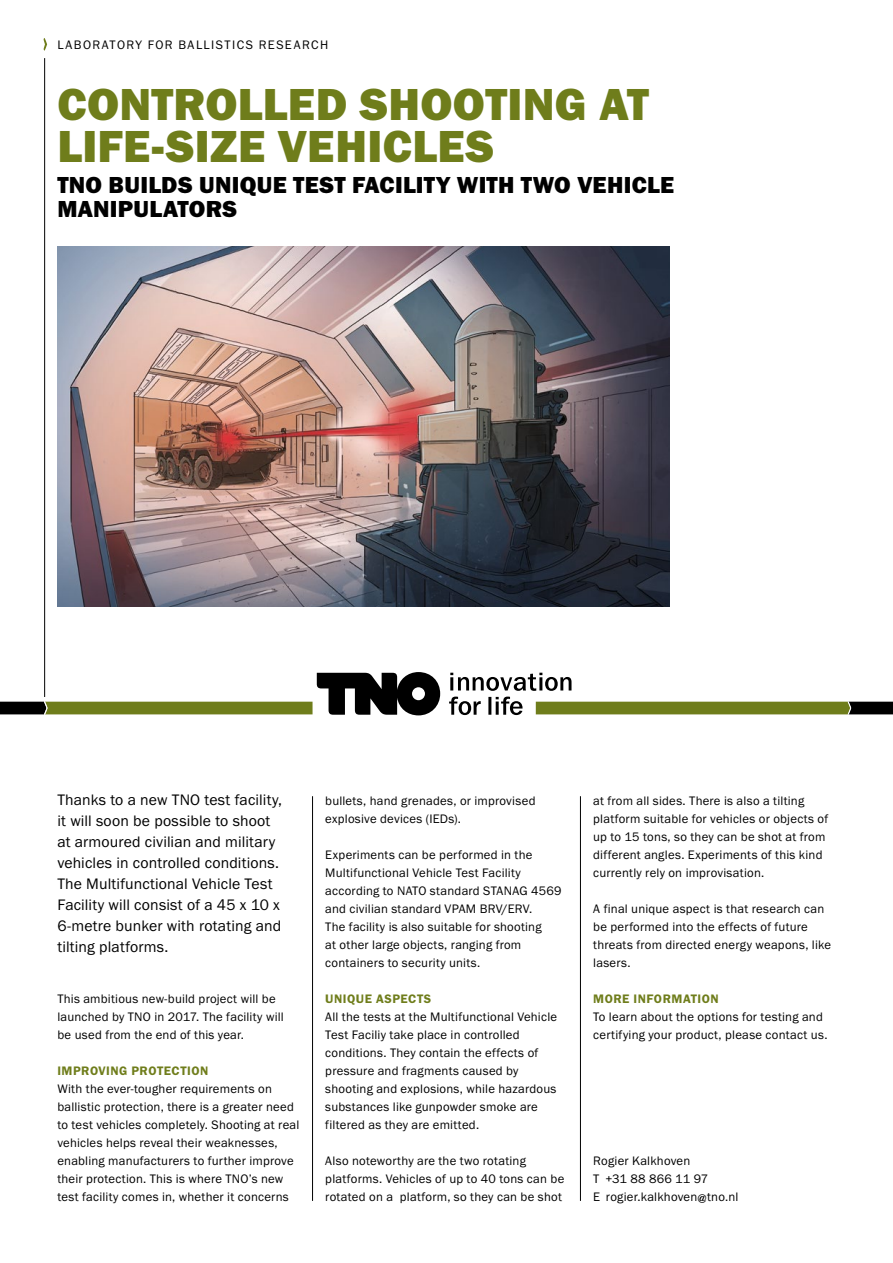
<style>
.page{position:relative;width:893px;height:1263px;background:#fff}
.page>*{position:absolute;margin:0;border:0;box-sizing:border-box;transform-origin:0 0}
.t1{font:800 46.5px/41.8px "Franklin Goth EF";letter-spacing:.005em;color:#6f7d1b}
.t2{font:800 24px/24px "Franklin Goth EF";letter-spacing:.01em;color:#000}
.t3{font:15.75px/21px "Franklin Goth EF";letter-spacing:.01em;color:#000}
.t4{font:12.75px/18px "Franklin Goth EF";letter-spacing:.015em;color:#000}
.t5{font:600 12.75px "Franklin Goth EF";letter-spacing:.045em;color:#6f7d1b}
.t6{font:12.75px "Franklin Goth EF";letter-spacing:.11em;color:#000}
</style>
<div class="page">
<hr style="left:312px;top:796px;width:1px;height:405px;background:#000">
<hr style="left:580px;top:796px;width:1px;height:405px;background:#000">
<hr style="left:44px;top:58px;width:1px;height:639px;background:#000">
<svg style="left:43px;top:38px;width:4px;height:13px"></svg>
<img style="left:57px;top:247px;width:613px;height:360px">
<svg style="left:0;top:663px;width:893px;height:53px"></svg>
<p class="t6" style="left:57px;top:38px;width:272px">LABORATORY FOR BALLISTICS RESEARCH</p>
<h1 class="t1" style="left:57px;top:85px;width:593px">CONTROLLED SHOOTING AT<br>LIFE-SIZE VEHICLES</h1>
<h2 class="t2" style="left:57px;top:173px;width:618px">TNO BUILDS UNIQUE TEST FACILITY WITH TWO VEHICLE<br>MANIPULATORS</h2>
<p class="t3" style="left:57px;top:789px;width:226px">Thanks to a new TNO test facility, it will soon be possible to shoot at armoured civilian and military vehicles in controlled conditions.<br>The Multifunctional Vehicle Test<br>Facility will consist of a 45 x 10 x<br>6-metre bunker with rotating and tilting platforms.</p>
<p class="t4" style="left:57px;top:990px;width:228px">This ambitious new-build project will be launched by TNO in 2017. The facility will be used from the end of this year.</p>
<p class="t5" style="left:57px;top:1063px;width:152px">IMPROVING PROTECTION</p>
<p class="t4" style="left:57px;top:1080px;width:244px">With the ever-tougher requirements on ballistic protection, there is a greater need to test vehicles completely. Shooting at real vehicles helps reveal their weaknesses, enabling manufacturers to further improve their protection. This is where TNO’s new test facility comes in, whether it concerns</p>
<p class="t4" style="left:325px;top:792px;width:212px">bullets, hand grenades, or improvised explosive devices (IEDs).</p>
<p class="t4" style="left:325px;top:846px;width:238px">Experiments can be performed in the Multifunctional Vehicle Test Facility according to NATO standard STANAG 4569 and civilian standard VPAM BRV/ERV.<br>The facility is also suitable for shooting<br>at other large objects, ranging from containers to security units.</p>
<p class="t5" style="left:325px;top:991px;width:108px">UNIQUE ASPECTS</p>
<p class="t4" style="left:325px;top:1008px;width:233px">All the tests at the Multifunctional Vehicle Test Faciliy take place in controlled conditions. They contain the effects of pressure and fragments caused by shooting and explosions, while hazardous substances like gunpowder smoke are filtered as they are emitted.</p>
<p class="t4" style="left:325px;top:1152px;width:241px">Also noteworthy are the two rotating platforms. Vehicles of up to 40 tons can be rotated on a platform, so they can be shot</p>
<p class="t4" style="left:593px;top:792px;width:236px">at from all sides. There is also a tilting platform suitable for vehicles or objects of up to 15 tons, so they can be shot at from different angles. Experiments of this kind currently rely on improvisation.</p>
<p class="t4" style="left:593px;top:900px;width:239px">A final unique aspect is that research can be performed into the effects of future threats from directed energy weapons, like lasers.</p>
<p class="t5" style="left:593px;top:991px;width:127px">MORE INFORMATION</p>
<p class="t4" style="left:593px;top:1008px;width:236px">To learn about the options for testing and certifying your product, please contact us.</p>
<p class="t4" style="left:593px;top:1152px;width:147px">Rogier Kalkhoven<br>T +31 88 866 11 97<br>E rogier.kalkhoven@tno.nl</p>
</div>
